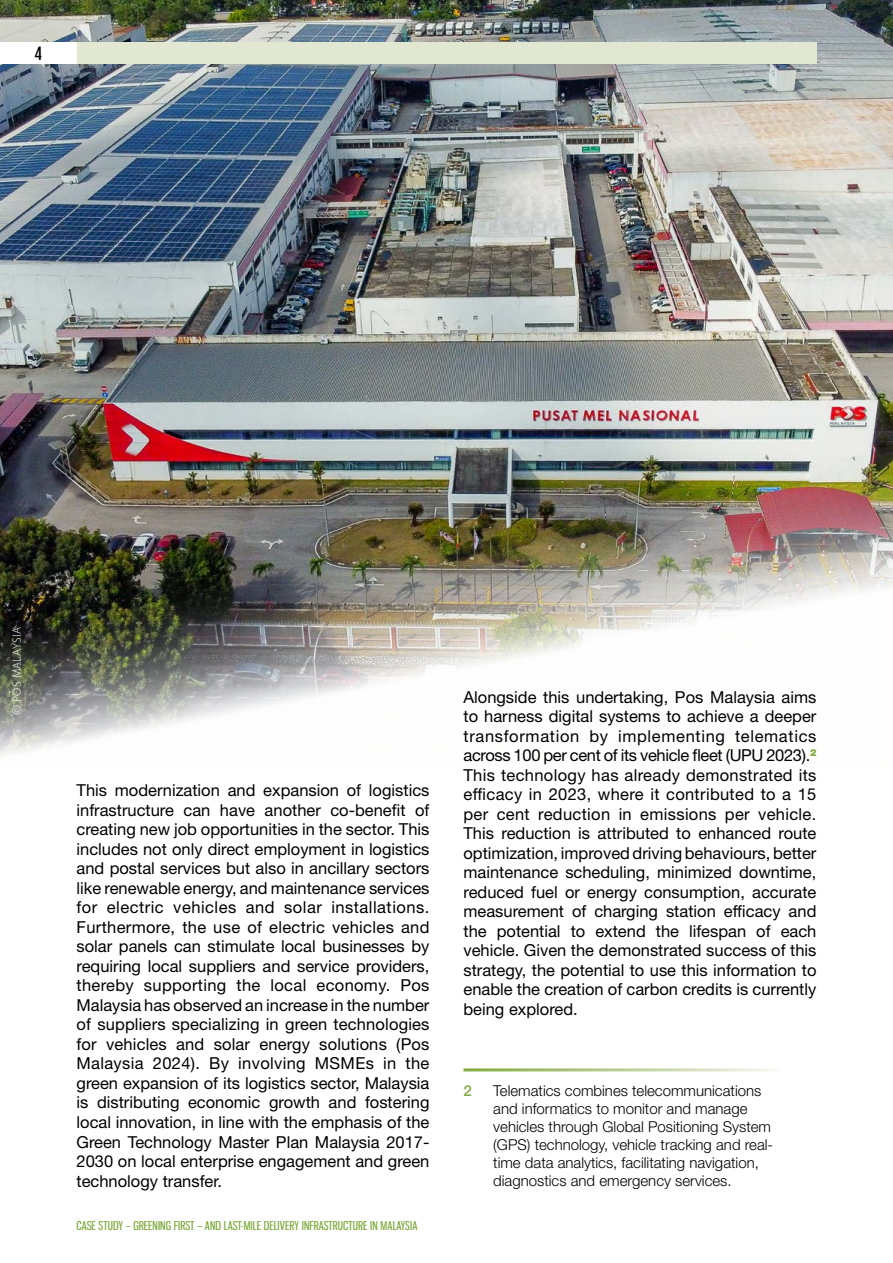
<style>
.page{position:relative;width:893px;height:1263px;background:#fff}
.page>*{position:absolute;margin:0;border:0;box-sizing:border-box;transform-origin:0 0}
.t1{font:18px "Gnuolane Rg";color:#000}
.t2{font:16.5px/19.5px "Helvetica Neue LT Std";color:#000;text-align:justify}
.t3{font:300 15px/18px "Helvetica Neue LT Std";color:#000}
.t4{font:500 15px "Helvetica Neue LT Std";color:#80ab40}
.t5{font:12px "Gnuolane Rg";letter-spacing:.01em;color:#80ab40}
.t6{font:300 12px "Myriad Pro";letter-spacing:.03em;color:#fff}
.s1{font-size:15px}
</style>
<div class="page">
<img style="left:0;top:0;width:893px;height:426px">
<img style="left:0;top:426px;width:893px;height:330px">
<div style="left:0;top:43px;width:77px;height:21px;background:#fff"></div>
<div style="left:77px;top:43px;width:739px;height:21px;background:#e1e7d0"></div>
<p class="t1" style="left:35px;top:43px;width:8px">4</p>
<p class="t6" style="left:10px;top:715px;width:90px;rotate:-90deg"><span class="s1">©</span> POS MALAYSIA</p>
<p class="t2" style="left:77px;top:780px;width:354px">This modernization and expansion of logistics infrastructure can have another co-benefit of creating new job opportunities in the sector. This includes not only direct employment in logistics and postal services but also in ancillary sectors like renewable energy, and maintenance services for electric vehicles and solar installations.<br>Furthermore, the use of electric vehicles and solar panels can stimulate local businesses by requiring local suppliers and service providers, thereby supporting the local economy. Pos Malaysia has observed an increase in the number of suppliers specializing in green technologies for vehicles and solar energy solutions (Pos Malaysia 2024). By involving MSMEs in the green expansion of its logistics sector, Malaysia is distributing economic growth and fostering local innovation, in line with the emphasis of the Green Technology Master Plan Malaysia 2017- 2030 on local enterprise engagement and green technology transfer.</p>
<p class="t5" style="left:77px;top:1218px;width:342px">CASE STUDY – GREENING FIRST – AND LAST-MILE DELIVERY INFRASTRUCTURE IN MALAYSIA</p>
<p class="t2" style="left:463px;top:687px;width:354px">Alongside this undertaking, Pos Malaysia aims to harness digital systems to achieve a deeper transformation by implementing telematics across 100 per cent of its vehicle fleet (UPU 2023).<sup>2<br></sup>This technology has already demonstrated its efficacy in 2023, where it contributed to a 15 per cent reduction in emissions per vehicle.<br>This reduction is attributed to enhanced route optimization, improved driving behaviours, better maintenance scheduling, minimized downtime, reduced fuel or energy consumption, accurate measurement of charging station efficacy and the potential to extend the lifespan of each vehicle. Given the demonstrated success of this strategy, the potential to use this information to enable the creation of carbon credits is currently being explored.</p>
<p class="t4" style="left:463px;top:1082px;width:10px">2</p>
<p class="t3" style="left:493px;top:1082px;width:281px">Telematics combines telecommunications and informatics to monitor and manage vehicles through Global Positioning System (GPS) technology, vehicle tracking and real&shy;time data analytics, facilitating navigation, diagnostics and emergency services.</p>
</div>
